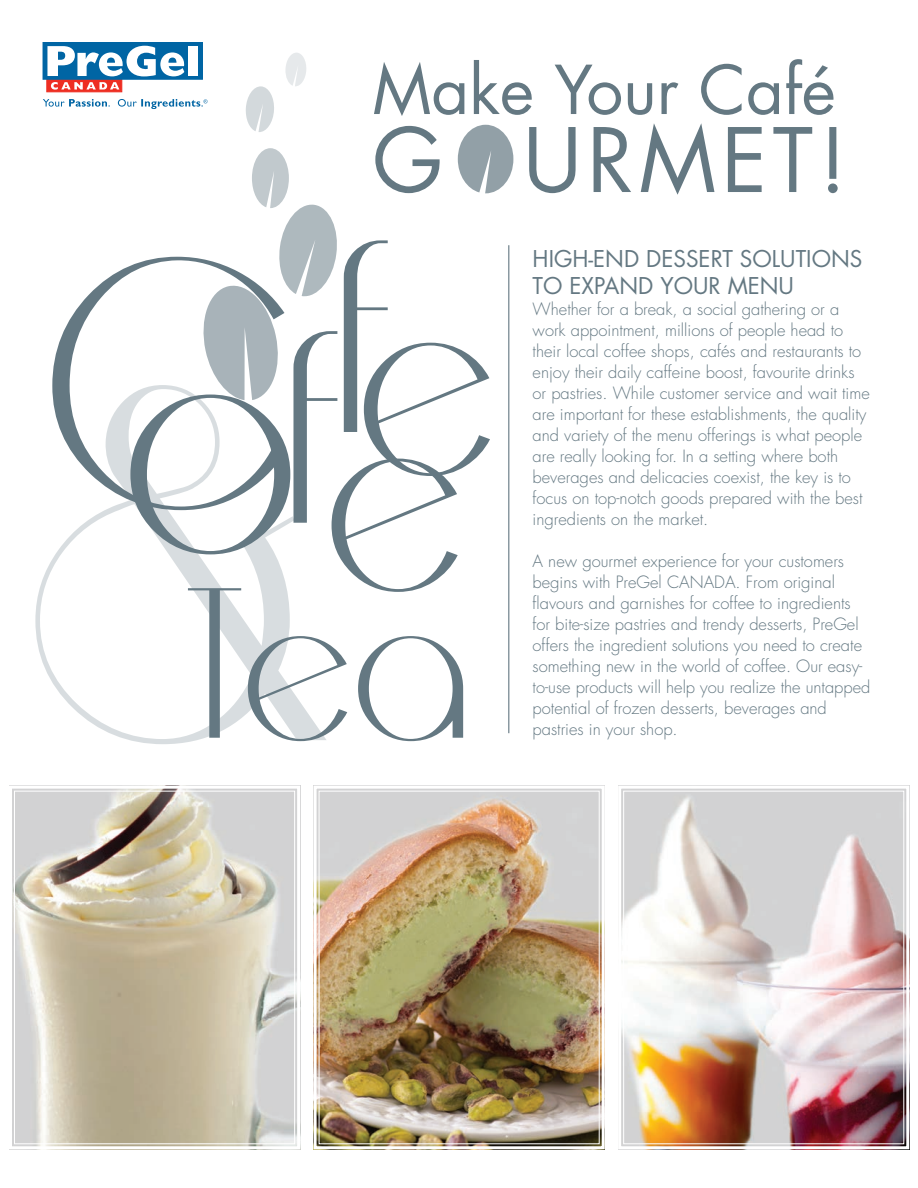
<style>
.page{position:relative;width:918px;height:1188px;background:#fff}
.page>*{position:absolute;margin:0;border:0;box-sizing:border-box;transform-origin:0 0}
.t1{font:86.25px "Futura Std";letter-spacing:.06em;color:#647882}
.t2{font:65.55px "Futura Std";color:#647882}
.t3{font:22.5px/27px "Futura Std";color:#647882}
.t4{font:300 16.5px/21px "Futura Std";color:#647882}
</style>
<div class="page">
<svg style="left:35px;top:579px;width:269px;height:165px"></svg>
<div style="left:43px;top:42px;width:159px;height:37px;background:#0065a4"></div>
<img style="left:313px;top:785px;width:292px;height:365px">
<div style="left:319px;top:791px;width:281px;height:353px;border:1px solid #fff"></div>
<svg style="left:9px;top:785px;width:292px;height:365px"></svg>
<div style="left:14px;top:791px;width:281px;height:353px;border:1px solid #fff"></div>
<img style="left:618px;top:785px;width:292px;height:365px">
<div style="left:623px;top:791px;width:281px;height:353px;border:1px solid #fff"></div>
<svg style="left:43px;top:46px;width:470px;height:695px"></svg>
<h2 class="t2" style="left:373px;top:48px;width:465px">Make Your Café</h2>
<h1 class="t1" style="left:373px;top:105px;width:476px">G URMET!</h1>
<h3 class="t3" style="left:533px;top:246px;width:331px">HIGH-END DESSERT SOLUTIONS<br>TO EXPAND YOUR MENU</h3>
<p class="t4" style="left:533px;top:299px;width:339px">Whether for a break, a social gathering or a work appointment, millions of people head to their local coffee shops, cafés and restaurants to enjoy their daily caffeine boost, favourite drinks or pastries. While customer service and wait time are important for these establishments, the quality and variety of the menu offerings is what people are really looking for. In a setting where both beverages and delicacies coexist, the key is to focus on top-notch goods prepared with the best ingredients on the market.</p>
<p class="t4" style="left:533px;top:551px;width:339px">A new gourmet experience for your customers begins with PreGel CANADA. From original flavours and garnishes for coffee to ingredients for bite-size pastries and trendy desserts, PreGel offers the ingredient solutions you need to create something new in the world of coffee. Our easy&shy;to-use products will help you realize the untapped potential of frozen desserts, beverages and pastries in your shop.</p>
</div>
